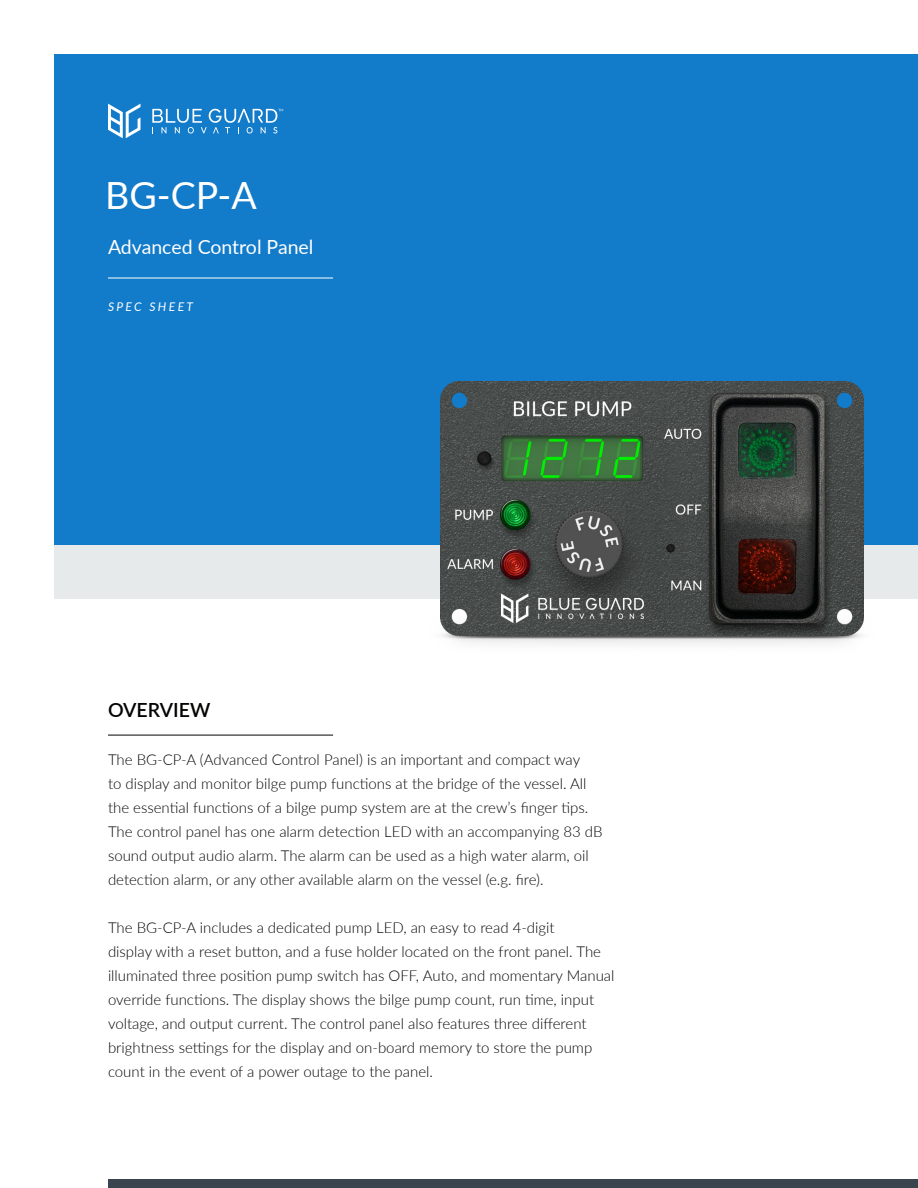
<style>
.page{position:relative;width:918px;height:1188px;background:#fff}
.page>*{position:absolute;margin:0;border:0;box-sizing:border-box;transform-origin:0 0}
.t1{font:37.5px "Lato";color:#fff}
.t2{font:19.5px "Lato";color:#fff}
.t3{font:600 19.5px "Lato";color:#040503}
.t4{font:300 15px/24px "Lato";color:#040503}
.t5{font:italic 12px "Lato";letter-spacing:.2em;color:#fff}
</style>
<div class="page">
<div style="left:54px;top:545px;width:864px;height:54px;background:#e7eaeb"></div>
<div style="left:54px;top:54px;width:864px;height:491px;background:#127bca"></div>
<div style="left:108px;top:1180px;width:810px;height:8px;background:#39444e"></div>
<hr style="left:108px;top:278px;width:225px;height:1px;background:#fff">
<hr style="left:108px;top:735px;width:225px;height:1px;background:#040503">
<img style="left:440px;top:381px;width:424px;height:264px">
<svg style="left:108px;top:104px;width:33px;height:34px"></svg>
<svg style="left:152px;top:109px;width:131px;height:24px"></svg>
<p class="t1" style="left:105px;top:168px;width:153px">BG-CP-A</p>
<p class="t2" style="left:108px;top:233px;width:207px">Advanced Control Panel</p>
<p class="t5" style="left:108px;top:298px;width:87px">SPEC SHEET</p>
<p class="t3" style="left:108px;top:696px;width:104px">OVERVIEW</p>
<p class="t4" style="left:108px;top:747px;width:496px">The BG-CP-A (Advanced Control Panel) is an important and compact way<br>to display and monitor bilge pump functions at the bridge of the vessel. All the essential functions of a bilge pump system are at the crew’s finger tips.<br>The control panel has one alarm detection LED with an accompanying 83 dB sound output audio alarm. The alarm can be used as a high water alarm, oil detection alarm, or any other available alarm on the vessel (e.g. fire).</p>
<p class="t4" style="left:108px;top:915px;width:508px">The BG-CP-A includes a dedicated pump LED, an easy to read 4-digit<br>display with a reset button, and a fuse holder located on the front panel. The illuminated three position pump switch has OFF, Auto, and momentary Manual override functions. The display shows the bilge pump count, run time, input voltage, and output current. The control panel also features three different brightness settings for the display and on-board memory to store the pump count in the event of a power outage to the panel.</p>
</div>
